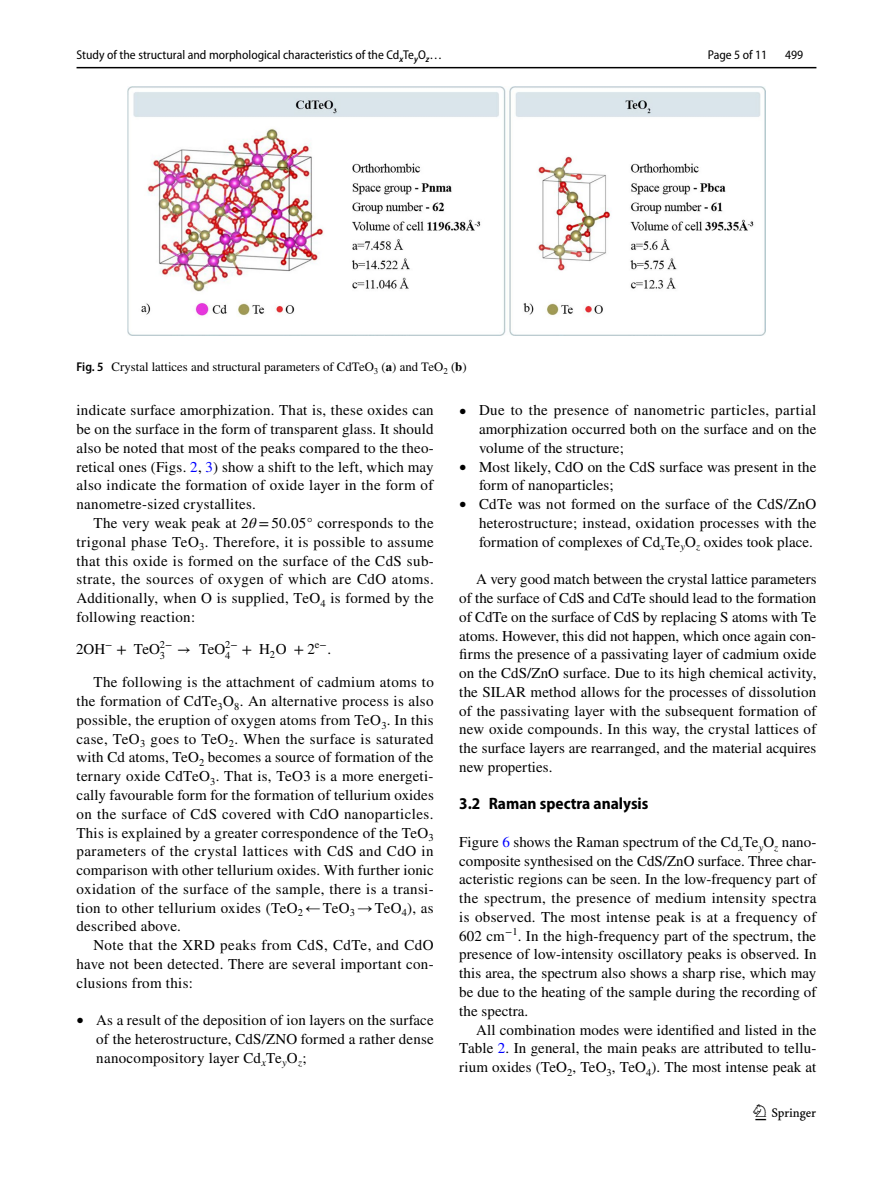
<style>
.page{position:relative;width:893px;height:1187px;background:#fff}
.page>*{position:absolute;margin:0;border:0;box-sizing:border-box;transform-origin:0 0}
.t1{font:22.5px "Springnew Regular 3";color:#000}
.t2{font:700 semi-condensed 16.5px "Myriad Pro";color:#000}
.t3{font:15px/18.8px "STIX";letter-spacing:.01em;color:#000;text-align:justify}
.t4{font:15px "STIX General";color:#000}
.t5{font:12.75px "Myriad Pro Semi Cn 3";color:#000}
.t6{font:12.75px "STIX";color:#000}
.t7{font:semi-condensed 12.75px "Myriad Pro";color:#000}
.s1{font-family:"Myriad Pro";font-weight:600;font-stretch:semi-condensed}
.s2{font-weight:700}
.s3{color:#00f}
.s4{font-style:italic}
.s5{font-family:"STIX Math"}
.s6{font-family:"STIX Math Sans"}
.s7{font-family:"Times New Roman"}
.s8{font-size:14.1px}
</style>
<div class="page">
<hr style="left:77px;top:67px;width:739px;height:1px;background:#000">
<img style="left:128px;top:87px;width:637px;height:249px">
<p class="t5" style="left:77px;top:48px;width:367px">Study of the structural and morphological characteristics of the Cd<sub>x</sub>Te<sub>y</sub>O<sub>z</sub>…</p>
<p class="t6" style="left:77px;top:358px;width:392px"><span class="s1">Fig. 5</span> Crystal lattices and structural parameters of CdTeO<sub>3</sub> (<span class="s2">a</span>) and TeO<sub>2</sub> (<span class="s2">b</span>)</p>
<p class="t7" style="left:708px;top:48px;width:61px">Page 5 of 11</p>
<p class="t7" style="left:785px;top:48px;width:20px">499</p>
<p class="t3" style="left:77px;top:402px;width:359px">indicate surface amorphization. That is, these oxides can be on the surface in the form of transparent glass. It should also be noted that most of the peaks compared to the theo&shy;retical ones (Figs. <span class="s3">2</span>, <span class="s3">3</span>) show a shift to the left, which may also indicate the formation of oxide layer in the form of nanometre-sized crystallites.</p>
<p class="t3" style="left:77px;top:514px;width:359px;text-indent:17px">The very weak peak at 2<span class="s4">θ</span>=50.05° corresponds to the trigonal phase TeO<sub>3</sub>. Therefore, it is possible to assume that this oxide is formed on the surface of the CdS sub&shy;strate, the sources of oxygen of which are CdO atoms.<br>Additionally, when O is supplied, TeO<sub>4</sub> is formed by the following reaction:</p>
<p class="t4" style="left:76px;top:640px;width:98px">2OH<sup>−</sup> <span class="s5">+</span> TeO<sup>2</sup><sup>−</sup></p>
<p class="t4" style="left:160px;top:640px;width:79px"><sub>3</sub> <span class="s6">→</span> TeO<sup>2</sup><sup>−</sup></p>
<p class="t4" style="left:225px;top:640px;width:108px"><sub>4</sub> <span class="s5">+</span> H<sub>2</sub>O <span class="s5">+</span> 2<sup>e</sup><sup>−</sup>.</p>
<p class="t3" style="left:77px;top:674px;width:359px;text-indent:17px">The following is the attachment of cadmium atoms to the formation of CdTe<sub>3</sub>O<sub>8</sub>. An alternative process is also possible, the eruption of oxygen atoms from TeO<sub>3</sub>. In this case, TeO<sub>3</sub> goes to TeO<sub>2</sub>. When the surface is saturated with Cd atoms, TeO<sub>2</sub> becomes a source of formation of the ternary oxide CdTeO<sub>3</sub>. That is, TeO3 is a more energeti&shy;cally favourable form for the formation of tellurium oxides on the surface of CdS covered with CdO nanoparticles.<br>This is explained by a greater correspondence of the TeO<sub>3 </sub>parameters of the crystal lattices with CdS and CdO in comparison with other tellurium oxides. With further ionic oxidation of the surface of the sample, there is a transi&shy;tion to other tellurium oxides (TeO<sub>2</sub> <span class="s7">←</span> -TeO<sub>3</sub> <span class="s7">→</span> -TeO<sub>4</sub>), as described above.</p>
<p class="t3" style="left:77px;top:936px;width:359px;text-indent:17px">Note that the XRD peaks from CdS, CdTe, and CdO have not been detected. There are several important con&shy;clusions from this:</p>
<p class="t3" style="left:96px;top:1011px;width:339px;text-indent:-20px"><span class="s8">•</span> As a result of the deposition of ion layers on the surface of the heterostructure, CdS/ZNO formed a rather dense nanocompository layer Cd<sub>x</sub>Te<sub>y</sub>O<sub>z</sub>;</p>
<p class="t3" style="left:479px;top:402px;width:339px;text-indent:-20px"><span class="s8">•</span> Due to the presence of nanometric particles, partial amorphization occurred both on the surface and on the volume of the structure;</p>
<p class="t3" style="left:479px;top:458px;width:339px;text-indent:-20px"><span class="s8">•</span> Most likely, CdO on the CdS surface was present in the form of nanoparticles;</p>
<p class="t3" style="left:479px;top:496px;width:339px;text-indent:-20px"><span class="s8">•</span> CdTe was not formed on the surface of the CdS/ZnO heterostructure; instead, oxidation processes with the formation of complexes of Cd<sub>x</sub>Te<sub>y</sub>O<sub>z</sub> oxides took place.</p>
<p class="t3" style="left:459px;top:571px;width:359px;text-indent:17px">A very good match between the crystal lattice parameters of the surface of CdS and CdTe should lead to the formation of CdTe on the surface of CdS by replacing S atoms with Te atoms. However, this did not happen, which once again con&shy;firms the presence of a passivating layer of cadmium oxide on the CdS/ZnO surface. Due to its high chemical activity, the SILAR method allows for the processes of dissolution of the passivating layer with the subsequent formation of new oxide compounds. In this way, the crystal lattices of the surface layers are rearranged, and the material acquires new properties.</p>
<p class="t2" style="left:459px;top:794px;width:191px">3.2 Raman spectra analysis</p>
<p class="t3" style="left:459px;top:833px;width:359px">Figure <span class="s3">6</span> shows the Raman spectrum of the Cd<sub>x</sub>Te<sub>y</sub>O<sub>z</sub> nano&shy;composite synthesised on the CdS/ZnO surface. Three char&shy;acteristic regions can be seen. In the low-frequency part of the spectrum, the presence of medium intensity spectra is observed. The most intense peak is at a frequency of 602 cm<sup>−1</sup>. In the high-frequency part of the spectrum, the presence of low-intensity oscillatory peaks is observed. In this area, the spectrum also shows a sharp rise, which may be due to the heating of the sample during the recording of the spectra.</p>
<p class="t3" style="left:459px;top:1021px;width:359px;text-indent:17px">All combination modes were identified and listed in the Table <span class="s3">2</span>. In general, the main peaks are attributed to tellu&shy;rium oxides (TeO<sub>2</sub>, TeO<sub>3</sub>, TeO<sub>4</sub>). The most intense peak at</p>
<h1 class="t1" style="left:755px;top:1104px;width:62px">1 3</h1>
</div>
